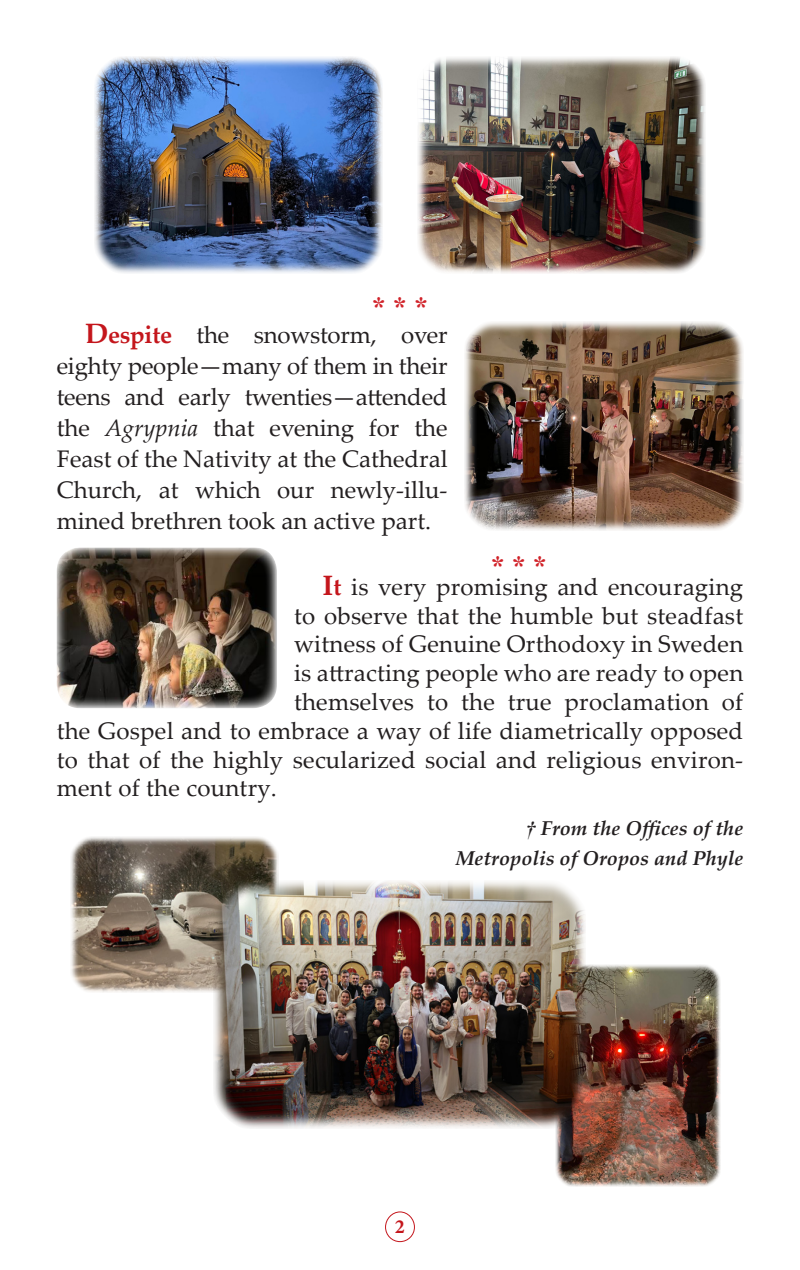
<style>
.page{position:relative;width:800px;height:1270px;background:#fff}
.page>*{position:absolute;margin:0;border:0;box-sizing:border-box;transform-origin:0 0}
.Asteriskoi{font:28px "CTOS New Times Bold Test 1";color:#d1232a}
.t1{font:24px/31px "Palatino Linotype";letter-spacing:.01em;color:#231f20;text-align:justify}
.t2{font:italic 700 20px "Palatino Linotype";color:#231f20}
.t3{font:700 20px "Minion Pro";color:#c4161c}
.s1{font-weight:700;font-size:28px;color:#c4161c}
.s2{font-weight:700;color:#c4161c}
.s3{font-style:italic}
.s4{font-family:"CTOS New Times Bold Italic Test 1";font-weight:400;font-style:normal}
</style>
<div class="page">
<div style="left:385px;top:1212px;width:30px;height:30px;border:1px solid #c4161c;border-radius:50%"></div>
<img style="left:465px;top:322px;width:278px;height:209px">
<img style="left:418px;top:57px;width:287px;height:216px">
<img style="left:95px;top:57px;width:287px;height:216px">
<img style="left:70px;top:837px;width:208px;height:156px">
<img style="left:555px;top:965px;width:166px;height:221px">
<img style="left:214px;top:881px;width:372px;height:247px">
<img style="left:57px;top:547px;width:220px;height:161px">
<p class="Asteriskoi" style="left:372px;top:292px;width:57px">* * *</p>
<p class="t1" style="left:57px;top:319px;width:392px;text-indent:28px"><span class="s1">D</span><span class="s2">espite</span> the snowstorm, over eighty people—many of them in their teens and early twenties—attended the <span class="s3">Agrypnia</span> that evening for the Feast of the Nativity at the Cathedral Church, at which our newly-illu&shy;mined brethren took an active part.</p>
<p class="Asteriskoi" style="left:491px;top:550px;width:57px">* * *</p>
<p class="t1" style="left:322px;top:570px;width:422px"><span class="s1">I</span><span class="s2">t</span> is very promising and encouraging</p>
<p class="t1" style="left:294px;top:599px;width:451px">to observe that the humble but steadfast</p>
<p class="t1" style="left:294px;top:628px;width:451px">witness of Genuine Orthodoxy in Sweden</p>
<p class="t1" style="left:294px;top:657px;width:451px">is attracting people who are ready to open</p>
<p class="t1" style="left:294px;top:685px;width:451px">themselves to the true proclamation of</p>
<p class="t1" style="left:57px;top:714px;width:688px">the Gospel and to embrace a way of life diametrically opposed</p>
<p class="t1" style="left:57px;top:743px;width:688px">to that of the highly secularized social and religious environ-</p>
<p class="t1" style="left:57px;top:772px;width:222px">ment of the country.</p>
<p class="t2" style="left:526px;top:814px;width:219px"><span class="s4">†</span> From the Offices of the</p>
<p class="t2" style="left:456px;top:844px;width:289px">Metropolis of Oropos and Phyle</p>
<p class="t3" style="left:395px;top:1213px;width:11px">2</p>
</div>
